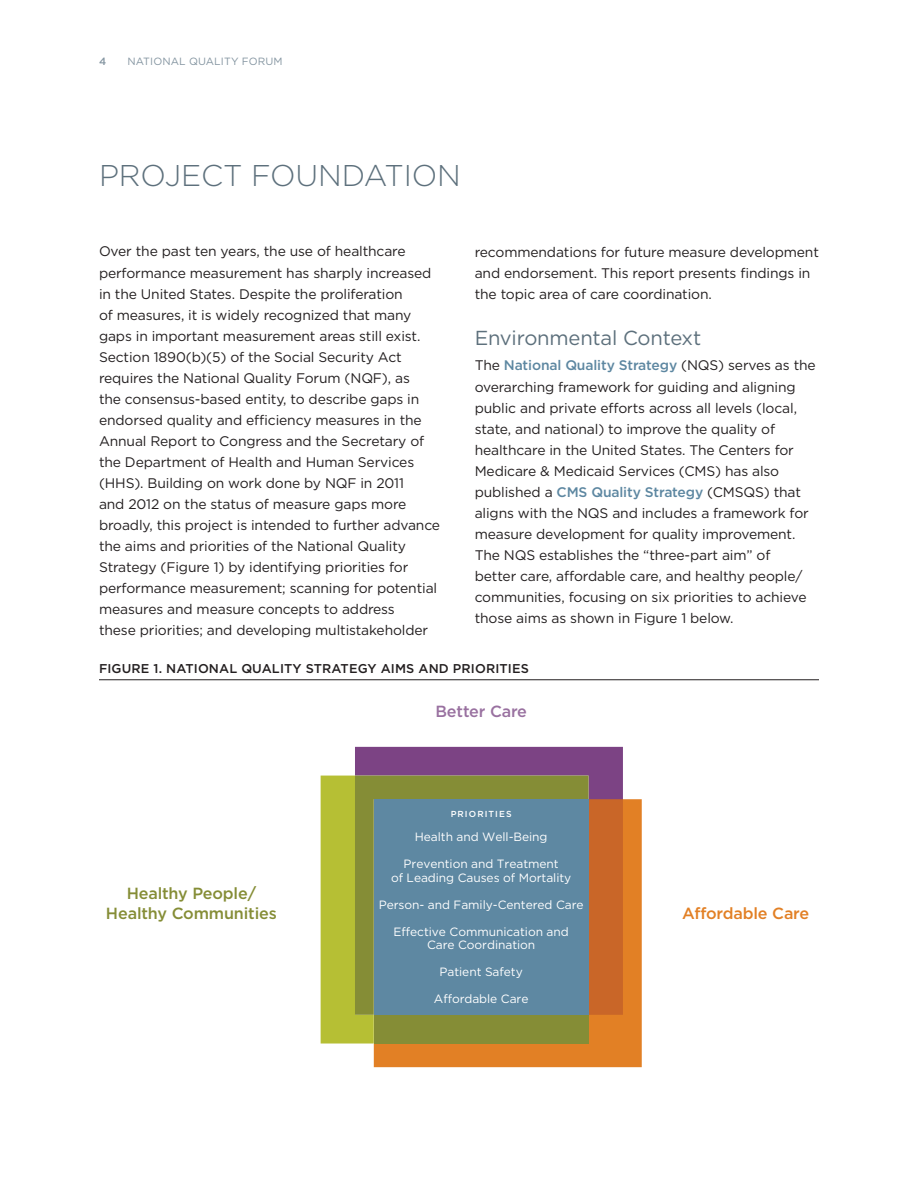
<style>
.page{position:relative;width:918px;height:1188px;background:#fff}
.page>*{position:absolute;margin:0;border:0;box-sizing:border-box;transform-origin:0 0}
.t1{font:300 30px "Gotham";letter-spacing:-.005em;color:#5d707c}
.t2{font:20.25px "Gotham";letter-spacing:-.01em;color:#5d707c}
.t3{font:500 16.2px/19.4px "Gotham";letter-spacing:-.01em;color:#858d36;text-align:center}
.t4{font:500 16.2px "Gotham";letter-spacing:-.01em;color:#e28025}
.t5{font:500 16.2px "Gotham";letter-spacing:-.01em;color:#9971a0}
.Body{font:13.8px/21px "Gotham";letter-spacing:-.01em;color:#231f20}
.Figure_header{font:500 12.75px "Gotham";letter-spacing:.01em;color:#231f20}
.t6{font:12px/13.5px "Gotham";letter-spacing:-.005em;color:#fff;text-align:center}
.t7{font:10.5px "Gotham";letter-spacing:.01em;color:#8495a1}
.t8{font:500 10.5px "Gotham";color:#8495a1}
.t9{font:500 8.7px "Gotham";letter-spacing:.125em;color:#fff}
.s1{font-weight:500;color:#5d87a1}
</style>
<div class="page">
<hr style="left:99px;top:679px;width:720px;height:1px;background:#231f20">
<div style="left:374px;top:799px;width:268px;height:268px;background:#e28025"></div>
<svg style="left:321px;top:747px;width:302px;height:297px;background:#ad8150"></svg>
<div style="left:355px;top:776px;width:234px;height:239px;background:#858d36"></div>
<div style="left:374px;top:1015px;width:215px;height:29px;background:#858d36"></div>
<div style="left:374px;top:799px;width:215px;height:216px;background:#5e88a2"></div>
<p class="t8" style="left:99px;top:55px;width:9px">4</p>
<p class="t7" style="left:127px;top:55px;width:157px">NATIONAL QUALITY FORUM</p>
<h2 class="t1" style="left:99px;top:156px;width:363px">PROJECT FOUNDATION</h2>
<p class="Body" style="left:99px;top:241px;width:343px">Over the past ten years, the use of healthcare performance measurement has sharply increased in the United States. Despite the proliferation<br>of measures, it is widely recognized that many gaps in important measurement areas still exist.<br>Section 1890(b)(5) of the Social Security Act requires the National Quality Forum (NQF), as<br>the consensus-based entity, to describe gaps in endorsed quality and efficiency measures in the Annual Report to Congress and the Secretary of the Department of Health and Human Services (HHS). Building on work done by NQF in 2011<br>and 2012 on the status of measure gaps more broadly, this project is intended to further advance the aims and priorities of the National Quality Strategy (Figure 1) by identifying priorities for performance measurement; scanning for potential measures and measure concepts to address<br>these priorities; and developing multistakeholder</p>
<p class="Body" style="left:475px;top:241px;width:346px">recommendations for future measure development and endorsement. This report presents findings in the topic area of care coordination.</p>
<h3 class="t2" style="left:475px;top:325px;width:228px">Environmental Context</h3>
<p class="Body" style="left:475px;top:355px;width:343px">The <span class="s1">National Quality Strategy</span> (NQS) serves as the overarching framework for guiding and aligning public and private efforts across all levels (local, state, and national) to improve the quality of healthcare in the United States. The Centers for Medicare &amp; Medicaid Services (CMS) has also published a <span class="s1">CMS Quality Strategy</span> (CMSQS) that aligns with the NQS and includes a framework for measure development for quality improvement.<br>The NQS establishes the “three-part aim” of<br>better care, affordable care, and healthy people/ communities, focusing on six priorities to achieve those aims as shown in Figure 1 below.</p>
<p class="Figure_header" style="left:99px;top:661px;width:431px">FIGURE 1. NATIONAL QUALITY STRATEGY AIMS AND PRIORITIES</p>
<p class="t3" style="left:106px;top:884px;width:172px">Healthy People/<br>Healthy Communities</p>
<p class="t5" style="left:435px;top:701px;width:93px">Better Care</p>
<p class="t9" style="left:451px;top:809px;width:62px">PRIORITIES</p>
<p class="t6" style="left:415px;top:830px;width:134px">Health and Well-Being</p>
<p class="t6" style="left:391px;top:857px;width:182px">Prevention and Treatment<br>of Leading Causes of Mortality</p>
<p class="t6" style="left:379px;top:898px;width:206px">Person- and Family-Centered Care</p>
<p class="t6" style="left:394px;top:925px;width:177px">Effective Communication and<br>Care Coordination</p>
<p class="t6" style="left:440px;top:965px;width:85px">Patient Safety</p>
<p class="t6" style="left:434px;top:992px;width:96px">Affordable Care</p>
<p class="t4" style="left:682px;top:902px;width:129px">Affordable Care</p>
</div>
